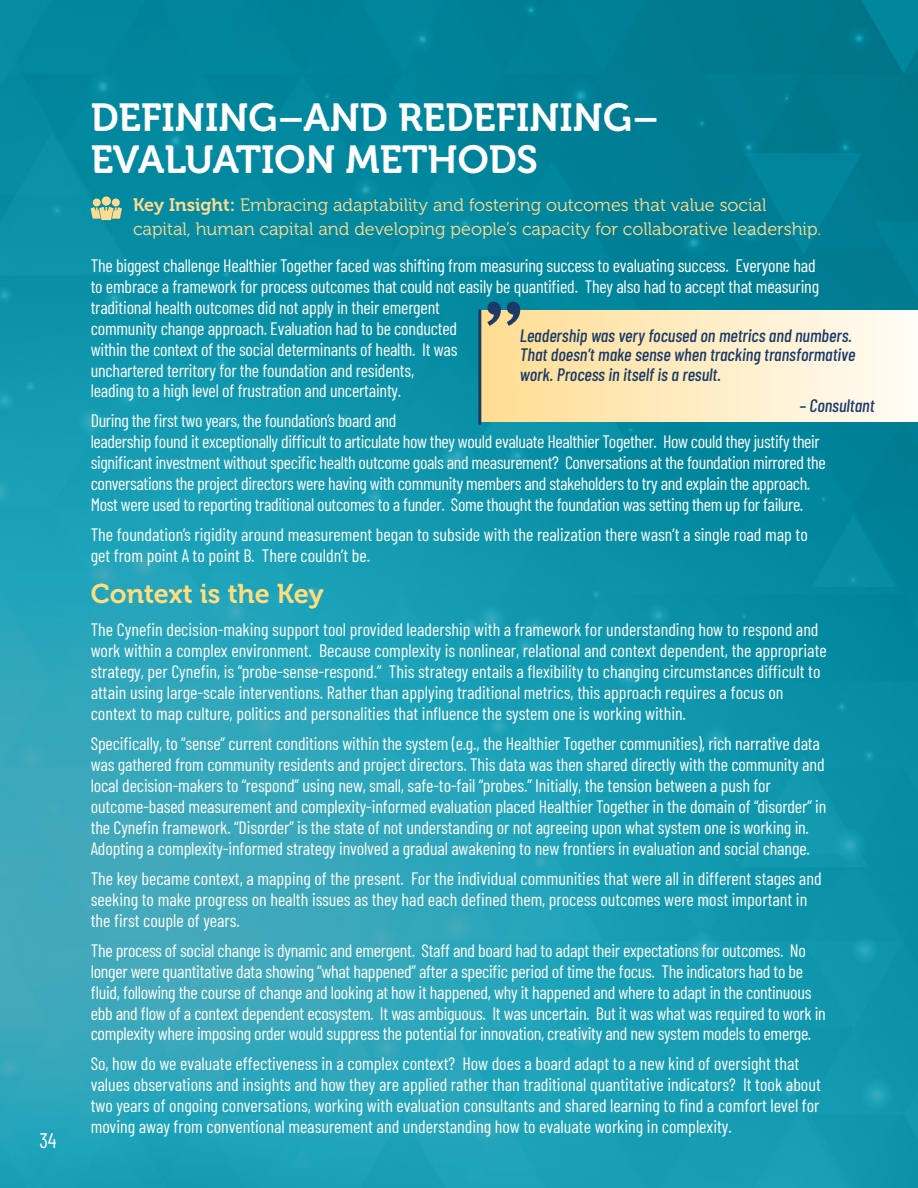
<style>
.page{position:relative;width:918px;height:1188px;background:#fff}
.page>*{position:absolute;margin:0;border:0;box-sizing:border-box;transform-origin:0 0}
.t1{font:108px "Andale Mono";color:#1b3b66}
.t2{font:39px/42.2px "Museo 700";color:#fff}
.t3{font:27px "Museo 700";color:#ffde7f}
.t4{font:21px "Barlow Condensed";color:#fff}
.t5{font:18px/21px "Barlow Condensed";letter-spacing:-.005em;color:#fff}
.t6{font:18px/24.6px "Museo 300";color:#ffdc91}
.t7{font:italic 500 18px/19.5px "Barlow Condensed";color:#1b3b66}
.s1{font-family:"Museo 700"}
</style>
<div class="page">
<img style="left:0;top:0;width:918px;height:1188px">
<div style="left:480px;top:311px;width:438px;height:110px;background:linear-gradient(to right,#ffdc90,#fffcf7)"></div>
<hr style="left:478px;top:311px;width:3px;height:113px;background:#1b3b66">
<svg style="left:91px;top:196px;width:31px;height:24px"></svg>
<p class="t4" style="left:39px;top:1127px;width:19px">34</p>
<h2 class="t2" style="left:91px;top:100px;width:569px">DEFINING–AND REDEFINING–<br>EVALUATION METHODS</h2>
<p class="t6" style="left:133px;top:194px;width:690px"><span class="s1">Key Insight:</span> Embracing adaptability and fostering outcomes that value social capital, human capital and developing people’s capacity for collaborative leadership.</p>
<p class="t5" style="left:91px;top:254px;width:730px">The biggest challenge Healthier Together faced was shifting from measuring success to evaluating success. Everyone had to embrace a framework for process outcomes that could not easily be quantified. They also had to accept that measuring traditional health outcomes did not apply in their emergent<br>community change approach. Evaluation had to be conducted<br>within the context of the social determinants of health. It was<br>unchartered territory for the foundation and residents,<br>leading to a high level of frustration and uncertainty.</p>
<p class="t5" style="left:91px;top:410px;width:737px">During the first two years, the foundation’s board and<br>leadership found it exceptionally difficult to articulate how they would evaluate Healthier Together. How could they justify their significant investment without specific health outcome goals and measurement? Conversations at the foundation mirrored the conversations the project directors were having with community members and stakeholders to try and explain the approach.<br>Most were used to reporting traditional outcomes to a funder. Some thought the foundation was setting them up for failure.</p>
<p class="t5" style="left:91px;top:523px;width:719px">The foundation’s rigidity around measurement began to subside with the realization there wasn’t a single road map to get from point A to point B. There couldn’t be.</p>
<h3 class="t3" style="left:91px;top:583px;width:235px">Context is the Key</h3>
<p class="t5" style="left:91px;top:618px;width:738px">The Cynefin decision-making support tool provided leadership with a framework for understanding how to respond and work within a complex environment. Because complexity is nonlinear, relational and context dependent, the appropriate strategy, per Cynefin, is “probe-sense-respond.” This strategy entails a flexibility to changing circumstances difficult to attain using large-scale interventions. Rather than applying traditional metrics, this approach requires a focus on context to map culture, politics and personalities that influence the system one is working within.</p>
<p class="t5" style="left:91px;top:732px;width:737px">Specifically, to “sense” current conditions within the system (e.g., the Healthier Together communities), rich narrative data was gathered from community residents and project directors. This data was then shared directly with the community and local decision-makers to “respond” using new, small, safe-to-fail “probes.” Initially, the tension between a push for outcome-based measurement and complexity-informed evaluation placed Healthier Together in the domain of “disorder” in the Cynefin framework. “Disorder” is the state of not understanding or not agreeing upon what system one is working in.<br>Adopting a complexity-informed strategy involved a gradual awakening to new frontiers in evaluation and social change.</p>
<p class="t5" style="left:91px;top:867px;width:732px">The key became context, a mapping of the present. For the individual communities that were all in different stages and seeking to make progress on health issues as they had each defined them, process outcomes were most important in the first couple of years.</p>
<p class="t5" style="left:91px;top:939px;width:737px">The process of social change is dynamic and emergent. Staff and board had to adapt their expectations for outcomes. No longer were quantitative data showing “what happened” after a specific period of time the focus. The indicators had to be fluid, following the course of change and looking at how it happened, why it happened and where to adapt in the continuous ebb and flow of a context dependent ecosystem. It was ambiguous. It was uncertain. But it was what was required to work in complexity where imposing order would suppress the potential for innovation, creativity and new system models to emerge.</p>
<p class="t5" style="left:91px;top:1053px;width:732px">So, how do we evaluate effectiveness in a complex context? How does a board adapt to a new kind of oversight that values observations and insights and how they are applied rather than traditional quantitative indicators? It took about two years of ongoing conversations, working with evaluation consultants and shared learning to find a comfort level for moving away from conventional measurement and understanding how to evaluate working in complexity.</p>
<h1 class="t1" style="left:472px;top:302px;width:66px">”</h1>
<p class="t7" style="left:520px;top:325px;width:337px">Leadership was very focused on metrics and numbers.<br>That doesn’t make sense when tracking transformative work. Process in itself is a result.</p>
<p class="t7" style="left:800px;top:395px;width:77px">– Consultant</p>
</div>
